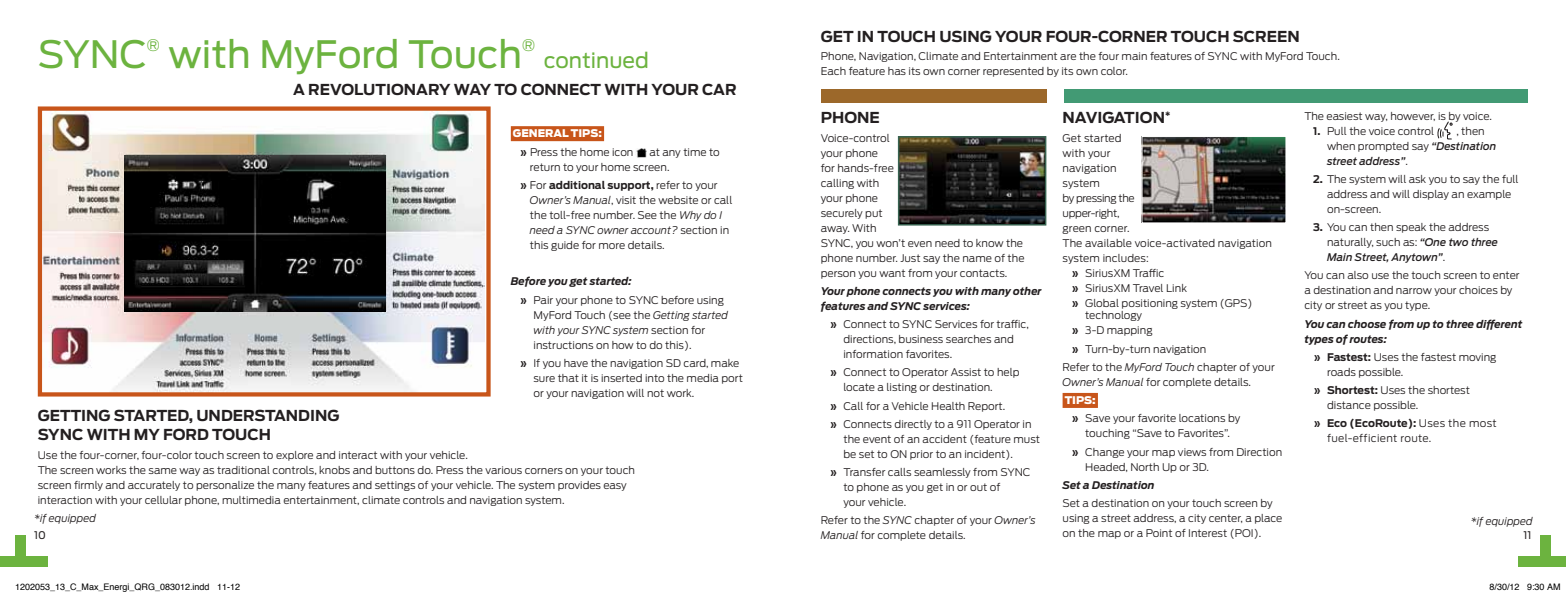
<style>
.page{position:relative;width:1566px;height:594px;background:#fff}
.page>*{position:absolute;margin:0;border:0;box-sizing:border-box;transform-origin:0 0}
.t1{font:37.5px "Ford Antenna";color:#6cb33f}
.t2{font:21px "Ford Antenna";color:#6cb33f}
.t3{font:15.75px "Ford Antenna";color:#6cb33f}
.t4{font:700 15px "Ford Antenna";color:#231f20}
.t5{font:300 10.5px/15px "Ford Antenna";color:#231f20}
.t6{font:italic 700 10.5px/15px "Ford Antenna";color:#231f20}
.t7{font:italic 500 10.5px/15px "Ford Antenna";letter-spacing:-.005em;color:#231f20}
.t8{font:300 10.5px/15px "Ford Antenna";letter-spacing:.03em;color:#231f20}
.t9{font:300 10.5px "Ford Antenna";letter-spacing:-.03em;color:#231f20}
.t10{font:italic 300 10.5px "Ford Antenna";color:#231f20}
.t11{font:10.5px "Ford Antenna";color:#231f20}
.t12{font:9px "Helvetica";color:#000}
.t13{font:700 8.7px "Ford Antenna";color:#231f20}
.s1{font-weight:900;color:#fff}
.s2{font-weight:700}
.s3{font-style:italic}
.s4{font-weight:700;font-style:italic}
.s5{font-weight:300;font-style:normal}
.s6{font-weight:500;font-style:italic}
</style>
<div class="page">
<div style="left:511px;top:126px;width:93px;height:15px;background:#c8551a"></div>
<svg style="left:636px;top:148px;width:11px;height:9px"></svg>
<div style="left:1063px;top:393px;width:35px;height:15px;background:#c8551a"></div>
<img style="left:1437px;top:121px;width:16px;height:18px">
<img style="left:37px;top:106px;width:454px;height:291px">
<div style="left:821px;top:89px;width:225px;height:14px;background:#9c682a"></div>
<div style="left:1064px;top:89px;width:464px;height:14px;background:#429a74"></div>
<img style="left:125px;top:155px;width:260px;height:157px">
<img style="left:1144px;top:138px;width:140px;height:83px">
<div style="left:1142px;top:136px;width:144px;height:87px;border:1px solid #fff"></div>
<div style="left:1540px;top:535px;width:11px;height:32px;background:#6cb33f"></div>
<div style="left:1519px;top:557px;width:47px;height:10px;background:#6cb33f"></div>
<div style="left:15px;top:535px;width:11px;height:32px;background:#6cb33f"></div>
<div style="left:0;top:557px;width:47px;height:10px;background:#6cb33f"></div>
<img style="left:900px;top:138px;width:144px;height:86px">
<div style="left:898px;top:136px;width:148px;height:90px;border:1px solid #386351"></div>
<h1 class="t1" style="left:38px;top:22px;width:80px">SYNC</h1>
<h3 class="t3" style="left:147px;top:32px;width:15px">®</h3>
<h1 class="t1" style="left:169px;top:22px;width:355px">with MyFord Touch</h1>
<h3 class="t3" style="left:522px;top:32px;width:15px">®</h3>
<h2 class="t2" style="left:544px;top:42px;width:106px">continued</h2>
<h3 class="t4" style="left:293px;top:76px;width:445px">A REVOLUTIONARY WAY TO CONNECT WITH YOU R CAR</h3>
<p class="t5" style="left:519px;top:123px;width:115px;line-height:18.3px;text-indent:-6px"><span class="s1">GENERAL Tips:<br></span><span class="s2">»</span> Press the home icon</p>
<p class="t5" style="left:530px;top:143px;width:191px;text-indent:119px">at any time to return to your home screen.</p>
<p class="t5" style="left:530px;top:176px;width:204px;text-indent:-11px"><span class="s2">»</span> For <span class="s2">ADDITIONAL SUPPORT,</span> refer to your <span class="s3">Owner’s Manual</span>, visit the website or call the toll-free number. See the <span class="s3">Why do I need a SYNC owner account?</span> section in this guide for more details.</p>
<p class="t5" style="left:519px;top:271px;width:206px;line-height:18.3px;text-indent:-9px"><span class="s4">Before you get started:<br></span><span class="s2">»</span> Pair your phone to SYNC before using</p>
<p class="t5" style="left:534px;top:306px;width:196px">MyFord Touch (see the <span class="s3">Getting started with your SYNC system</span> section for instructions on how to do this).</p>
<p class="t5" style="left:534px;top:354px;width:211px;text-indent:-14px"><span class="s2">»</span> If you have the navigation SD card, make sure that it is inserted into the media port or your navigation will not work.</p>
<h3 class="t4" style="left:38px;top:402px;width:12px">GETTING</h3>
<h3 class="t4" style="left:114px;top:402px;width:23px">STARTED</h3>
<h3 class="t4" style="left:189px;top:402px;width:32px">, UNDER</h3>
<h3 class="t4" style="left:254px;top:402px;width:23px">STANDING</h3>
<h3 class="t4" style="left:38px;top:421px;width:24px">SYNC</h3>
<h3 class="t4" style="left:87px;top:421px;width:89px">WITH MY FORD</h3>
<h3 class="t4" style="left:212px;top:421px;width:60px">TOUCH</h3>
<p class="t5" style="left:38px;top:446px;width:599px">Use the four-corner, four-color touch screen to explore and interact with your vehicle.<br>The screen works the same way as traditional controls, knobs and buttons do. Press the various corners on your touch screen firmly and accurately to personalize the many features and settings of your vehicle. The system provides easy interaction with your cellular phone, multimedia entertainment, climate controls and navigation system.</p>
<p class="t10" style="left:34px;top:510px;width:63px">*if equipped</p>
<p class="t11" style="left:34px;top:526px;width:13px">10</p>
<h3 class="t4" style="left:821px;top:23px;width:480px">GET IN TOUCH USING YOU R FOU R-CORNER TOUCH SCREEN</h3>
<p class="t5" style="left:821px;top:47px;width:521px">Phone, Navigation, Climate and Entertainment are the four main features of SYNC with MyFord Touch.<br>Each feature has its own corner represented by its own color.</p>
<h3 class="t4" style="left:821px;top:104px;width:61px">PHONE</h3>
<p class="t5" style="left:821px;top:129px;width:205px">Voice-control<br>your phone<br>for hands-free<br>calling with<br>your phone<br>securely put<br>away. With<br>SYNC, you won’t even need to know the phone number. Just say the name of the person you want from your contacts.</p>
<p class="t6" style="left:821px;top:282px;width:222px">Your phone connects you with many other features and SYNC services:</p>
<p class="t5" style="left:843px;top:315px;width:187px;text-indent:-14px"><span class="s2">»</span> Connect to SYNC Services for traffic, directions, business searches and information favorites.</p>
<p class="t5" style="left:843px;top:364px;width:178px;text-indent:-14px"><span class="s2">»</span> Connect to Operator Assist to help locate a listing or destination.</p>
<p class="t5" style="left:829px;top:395px;width:204px;line-height:18.3px"><span class="s2">»</span> Call for a Vehicle Health Report.<br><span class="s2">»</span> Connects directly to a 911 Operator in</p>
<p class="t5" style="left:843px;top:430px;width:198px">the event of an accident (feature must be set to ON prior to an incident).</p>
<p class="t5" style="left:843px;top:463px;width:189px;text-indent:-14px"><span class="s2">»</span> Transfer calls seamlessly from SYNC to phone as you get in or out of<br>your vehicle.</p>
<p class="t5" style="left:821px;top:512px;width:216px">Refer to the <span class="s3">SYNC</span> chapter of your <span class="s3">Owner’s<br>Manual</span> for complete details.</p>
<h3 class="t4" style="left:1063px;top:104px;width:46px">NAVIGATION</h3>
<p class="t13" style="left:1165px;top:107px;width:7px">*</p>
<p class="t5" style="left:1063px;top:129px;width:60px">Get started</p>
<p class="t5" style="left:1063px;top:144px;width:49px">with your</p>
<p class="t5" style="left:1063px;top:159px;width:56px">navigation</p>
<p class="t5" style="left:1063px;top:174px;width:39px">system</p>
<p class="t9" style="left:1063px;top:189px;width:74px">by pressing the</p>
<p class="t9" style="left:1063px;top:204px;width:58px">upper-right,</p>
<p class="t5" style="left:1063px;top:219px;width:68px">green corner.</p>
<p class="t5" style="left:1063px;top:234px;width:211px">The available voice-activated navigation</p>
<p class="t5" style="left:1063px;top:249px;width:88px">system includes:</p>
<p class="t5" style="left:1071px;top:264px;width:95px"><span class="s2">»</span> SiriusXM Traffic</p>
<p class="t5" style="left:1071px;top:279px;width:117px"><span class="s2">»</span> SiriusXM Travel Link</p>
<p class="t5" style="left:1071px;top:295px;width:183px"><span class="s2">»</span> Global positioning system (GPS)</p>
<p class="t5" style="left:1071px;top:307px;width:83px;text-align:center">technology<br><span class="s2">»</span> 3-D mapping</p>
<p class="t5" style="left:1063px;top:339px;width:214px;line-height:18.3px;text-indent:9px"><span class="s2">»</span> Turn-by-turn navigation<br>Refer to the <span class="s3">MyFord Touch</span> chapter of your</p>
<p class="t5" style="left:1063px;top:372px;width:190px;line-height:18.3px"><span class="s3">Owner’s Manual</span> for complete details.<br><span class="s1">Tips:</span></p>
<p class="t5" style="left:1071px;top:410px;width:171px;text-align:center"><span class="s2">»</span> Save your favorite locations by touching “Save to Favorites”.</p>
<p class="t5" style="left:1085px;top:443px;width:198px;text-indent:-14px"><span class="s2">»</span> Change your map views from Direction<br>Headed, North Up or 3D.</p>
<p class="t6" style="left:1063px;top:477px;width:93px">Set a Destination</p>
<p class="t5" style="left:1063px;top:495px;width:221px">Set a destination on your touch screen by using a street address, a city center, a place on the map or a Point of Interest (POI).</p>
<p class="t5" style="left:1304px;top:107px;width:189px">The easiest way, however, is by voice.</p>
<p class="t5" style="left:1313px;top:122px;width:123px"><span class="s2">1.</span> Pull the voice control</p>
<p class="t7" style="left:1327px;top:122px;width:171px;text-indent:129px"><span class="s5">, then when prompted say</span> “Destination street address”<span class="s5">.</span></p>
<p class="t5" style="left:1327px;top:170px;width:193px;text-indent:-14px"><span class="s2">2.</span> The system will ask you to say the full address and will display an example on-screen.</p>
<p class="t5" style="left:1327px;top:219px;width:172px;text-indent:-14px"><span class="s2">3.</span> You can then speak the address naturally, such as: <span class="s6">“One two three<br>Main Street, Anytown”</span>.</p>
<p class="t5" style="left:1304px;top:267px;width:217px">You can also use the touch screen to enter a destination and narrow your choices by city or street as you type.</p>
<p class="t6" style="left:1304px;top:315px;width:220px">You can choose from up to three different types of routes:</p>
<p class="t5" style="left:1327px;top:348px;width:171px;text-indent:-14px"><span class="s2">» FASTEST:</span> Uses the fastest moving roads possible.</p>
<p class="t5" style="left:1327px;top:382px;width:144px;text-indent:-14px"><span class="s2">» SHORTEST:</span> Uses the shortest distance possible.</p>
<p class="t8" style="left:1327px;top:415px;width:171px;text-indent:-14px"><span class="s2">» ECO (ECOROUTE):</span> Uses the most fuel-efficient route.</p>
<p class="t10" style="left:1471px;top:512px;width:63px">*if equipped</p>
<p class="t11" style="left:1524px;top:527px;width:10px">11</p>
<p class="t12" style="left:15px;top:579px;width:227px">1202053_13_C_Max_Energi_QRG_083012.indd 11-12</p>
<p class="t12" style="left:1490px;top:579px;width:73px">8/30/12 9:30 AM</p>
</div>
